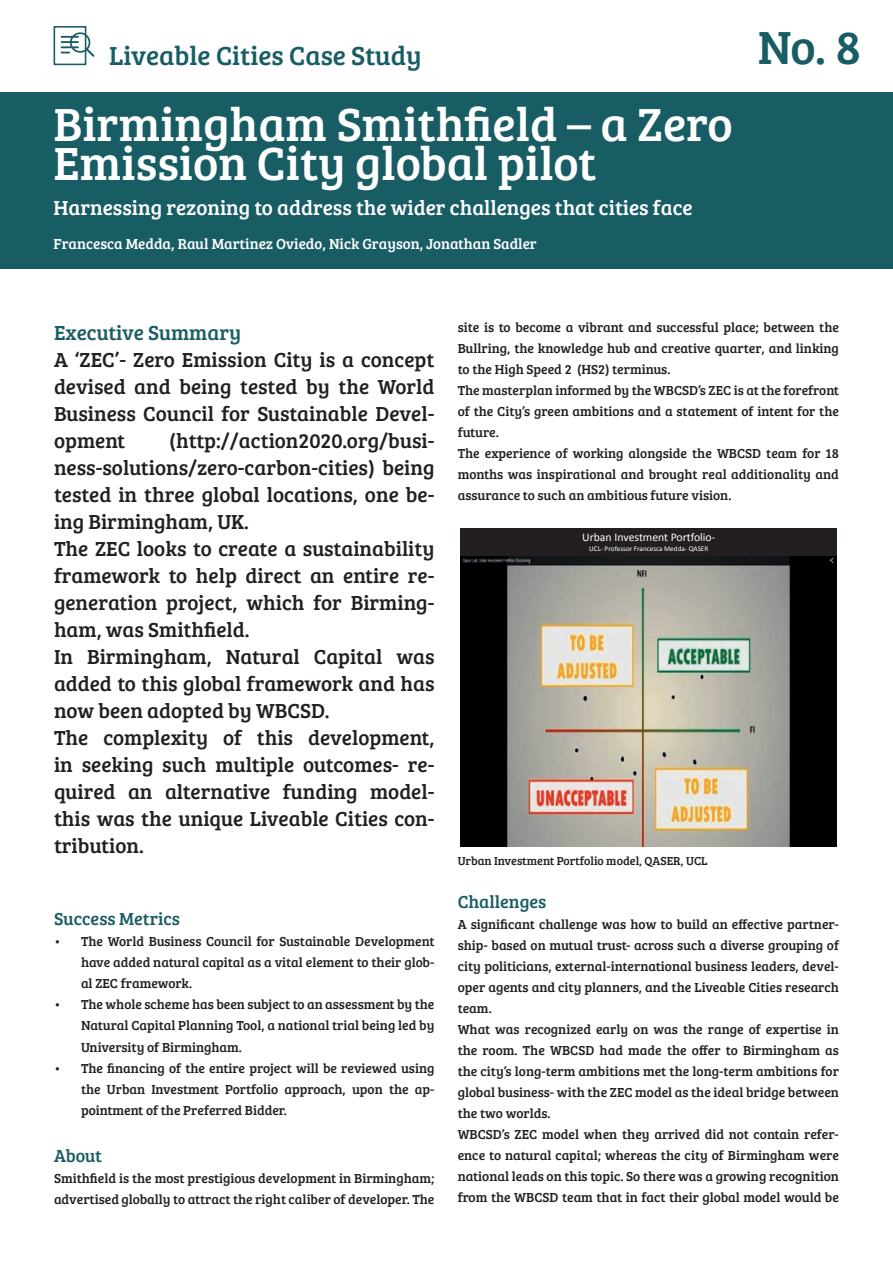
<style>
.page{position:relative;width:893px;height:1263px;background:#fff}
.page>*{position:absolute;margin:0;border:0;box-sizing:border-box;transform-origin:0 0}
.t1{font:48px/39px "Bree Serif";color:#fff}
.t2{font:48px "Bree Serif";color:#195d64}
.t3{font:27px "Bree Serif";color:#195d64}
.t4{font:21px/27px "Bree Serif";color:#231f20;text-align:justify}
.t5{font:21px "Bree Serif";color:#fff}
.t6{font:21px "Bree Serif";color:#195d64}
.t7{font:18px "Bree Serif";color:#195d64}
.t8{font:15px "Bree Serif";color:#fff}
.t9{font:13.5px/21px "Bree Serif";color:#231f20;text-align:justify}
.t10{font:12px "Bree Serif";color:#231f20}
.t11{font:11.7px "Calibri";color:#fff}
.t12{font:7.2px "Calibri";color:#fff}
</style>
<div class="page">
<img style="left:461px;top:555px;width:376px;height:291px">
<div style="left:461px;top:528px;width:376px;height:27px;background:#231f20"></div>
<div style="left:0;top:93px;width:893px;height:176px;background:#195d64"></div>
<svg style="left:54px;top:26px;width:40px;height:39px"></svg>
<h2 class="t3" style="left:109px;top:36px;width:314px">Liveable Cities Case Study</h2>
<h1 class="t1" style="left:54px;top:102px;width:681px">Birmingham Smithfield – a Zero<br>Emission City global pilot</h1>
<h3 class="t5" style="left:54px;top:192px;width:641px">Harnessing rezoning to address the wider challenges that cities face</h3>
<p class="t8" style="left:54px;top:233px;width:485px">Francesca Medda, Raul Martinez Oviedo, Nick Grayson, Jonathan Sadler</p>
<h1 class="t2" style="left:758px;top:12px;width:105px">No. 8</h1>
<h3 class="t6" style="left:54px;top:318px;width:189px">Executive Summary</h3>
<h3 class="t4" style="left:54px;top:345px;width:382px">A ‘ZEC’- Zero Emission City is a concept devised and being tested by the World Business Council for Sustainable Devel&shy;opment</h3>
<p class="t4" style="left:54px;top:426px;width:382px;text-align:left;text-indent:115px">(http://action2020.org/busi&shy;ness-solutions/zero-carbon-cities) being tested in three global locations, one be&shy;ing Birmingham, UK.<br>The ZEC looks to create a sustainability framework to help direct an entire re&shy;generation project, which for Birming&shy;ham, was Smithfield.<br>In Birmingham, Natural Capital was added to this global framework and has now been adopted by WBCSD.<br>The complexity of this development, in seeking such multiple outcomes- re&shy;quired an alternative funding model&shy;this was the unique Liveable Cities con&shy;tribution.</p>
<h3 class="t7" style="left:54px;top:906px;width:127px">Success Metrics</h3>
<p class="t9" style="left:81px;top:930px;width:355px;text-indent:-27px">• The World Business Council for Sustainable Development have added natural capital as a vital element to their glob&shy;al ZEC framework.</p>
<p class="t9" style="left:81px;top:993px;width:355px;text-indent:-27px">• The whole scheme has been subject to an assessment by the Natural Capital Planning Tool, a national trial being led by University of Birmingham.</p>
<p class="t9" style="left:81px;top:1056px;width:355px;text-indent:-27px">• The financing of the entire project will be reviewed using the Urban Investment Portfolio approach, upon the ap&shy;pointment of the Preferred Bidder.</p>
<h3 class="t7" style="left:54px;top:1143px;width:49px">About</h3>
<p class="t9" style="left:54px;top:1167px;width:382px">Smithfield is the most prestigious development in Birmingham; advertised globally to attract the right caliber of developer. The</p>
<p class="t9" style="left:458px;top:316px;width:383px;text-align:left">site is to become a vibrant and successful place; between the Bullring, the knowledge hub and creative quarter, and linking to the High Speed 2 (HS2) terminus.<br>The masterplan informed by the WBCSD’s ZEC is at the forefront of the City’s green ambitions and a statement of intent for the future.<br>The experience of working alongside the WBCSD team for 18 months was inspirational and brought real additionality and assurance to such an ambitious future vision.</p>
<p class="t11" style="left:582px;top:530px;width:135px">Urban Investment Portfolio-</p>
<p class="t12" style="left:589px;top:544px;width:121px">UCL- Professor Francesca Medda- QASER</p>
<p class="t10" style="left:458px;top:852px;width:251px">Urban Investment Portfolio model, QASER, UCL</p>
<h3 class="t7" style="left:458px;top:889px;width:90px">Challenges</h3>
<p class="t9" style="left:458px;top:913px;width:383px;text-align:left">A significant challenge was how to build an effective partner&shy;ship- based on mutual trust- across such a diverse grouping of city politicians, external-international business leaders, devel&shy;oper agents and city planners, and the Liveable Cities research team.<br>What was recognized early on was the range of expertise in the room. The WBCSD had made the offer to Birmingham as the city’s long-term ambitions met the long-term ambitions for global business- with the ZEC model as the ideal bridge between the two worlds.<br>WBCSD’s ZEC model when they arrived did not contain refer&shy;ence to natural capital; whereas the city of Birmingham were national leads on this topic. So there was a growing recognition from the WBCSD team that in fact their global model would be</p>
</div>
